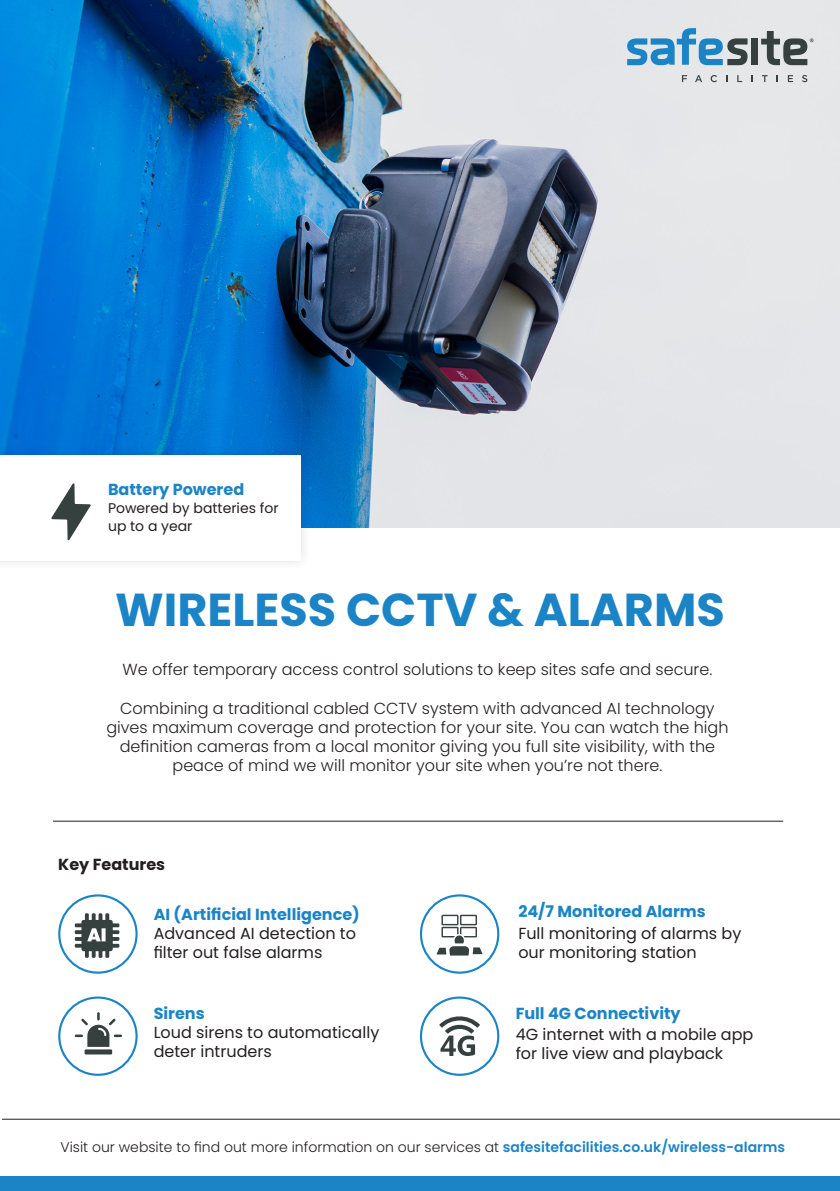
<style>
.page{position:relative;width:840px;height:1191px;background:#fff}
.page>*{position:absolute;margin:0;border:0;box-sizing:border-box;transform-origin:0 0}
.Section_Subheader{font:700 46.2px "Poppins";color:#1b84c6}
.t1{font:300 16px/19.2px "Poppins";color:#231f20;text-align:center}
.Body_Text{font:16px/19.2px "Poppins";color:#231f20}
.Body_Text-2{font:700 16px "Poppins";color:#1b84c6}
.Body_Text-3{font:700 16px "Poppins";color:#231f20}
.t2{font:300 14px "Poppins";color:#231f20}
.Body_Text-4{font:14px/18px "Poppins";color:#231f20}
.s1{font-weight:700;color:#1b84c6}
.s2{font-weight:600;color:#1b84c6}
</style>
<div class="page">
<img style="left:0;top:0;width:839px;height:528px">
<div style="left:0;top:1176px;width:839px;height:15px;background:#1b84c6"></div>
<hr style="left:53px;top:821px;width:729px;height:1px;background:#231f20">
<div style="left:750px;top:38px;width:7px;height:26px;background:#35403f"></div>
<svg style="left:626px;top:28px;width:121px;height:37px;background:#8ab3cd"></svg>
<svg style="left:681px;top:75px;width:5px;height:7px"></svg>
<svg style="left:694px;top:75px;width:7px;height:7px"></svg>
<svg style="left:710px;top:75px;width:6px;height:7px"></svg>
<svg style="left:725px;top:75px;width:2px;height:7px"></svg>
<svg style="left:736px;top:75px;width:5px;height:7px"></svg>
<svg style="left:761px;top:75px;width:6px;height:7px"></svg>
<svg style="left:787px;top:75px;width:5px;height:7px"></svg>
<svg style="left:801px;top:75px;width:5px;height:7px"></svg>
<svg style="left:760px;top:31px;width:53px;height:34px;background:#969b9c"></svg>
<svg style="left:436px;top:914px;width:46px;height:41px"></svg>
<div style="left:419px;top:894px;width:80px;height:79px;border:2px solid #1b84c6;border-radius:50%"></div>
<div style="left:419px;top:996px;width:80px;height:79px;border:2px solid #1b84c6;border-radius:50%"></div>
<svg style="left:439px;top:1016px;width:41px;height:40px"></svg>
<svg style="left:75px;top:1012px;width:47px;height:42px"></svg>
<div style="left:58px;top:996px;width:79px;height:79px;border:2px solid #1b84c6;border-radius:50%"></div>
<svg style="left:75px;top:913px;width:44px;height:45px"></svg>
<div style="left:58px;top:894px;width:79px;height:79px;border:2px solid #1b84c6;border-radius:50%"></div>
<div style="left:0;top:444px;width:311px;height:127px;background:#231f20;opacity:.15"></div>
<div style="left:0;top:455px;width:300px;height:105px;background:#fff"></div>
<svg style="left:51px;top:483px;width:40px;height:57px"></svg>
<hr style="left:2px;top:1118px;width:837px;height:1px;background:#231f20">
<p class="Body_Text-2" style="left:108px;top:480px;width:138px">Battery Powered</p>
<p class="Body_Text-4" style="left:108px;top:499px;width:172px">Powered by batteries for up to a year</p>
<p class="Section_Subheader" style="left:115px;top:582px;width:611px">WIRELESS CCTV &amp; ALARMS</p>
<p class="t1" style="left:122px;top:660px;width:591px">We offer temporary access control solutions to keep sites safe and secure.</p>
<p class="t1" style="left:106px;top:698px;width:623px">Combining a traditional cabled CCTV system with advanced AI technology gives maximum coverage and protection for your site. You can watch the high definition cameras from a local monitor giving you full site visibility, with the peace of mind we will monitor your site when you’re not there.</p>
<p class="Body_Text-3" style="left:58px;top:855px;width:108px">Key Features</p>
<p class="Body_Text" style="left:154px;top:904px;width:207px"><span class="s1">AI (Artificial Intelligence)<br></span>Advanced AI detection to filter out false alarms</p>
<p class="Body_Text-2" style="left:518px;top:902px;width:189px">24/7 Monitored Alarms</p>
<p class="Body_Text" style="left:518px;top:923px;width:224px">Full monitoring of alarms by our monitoring station</p>
<p class="Body_Text-2" style="left:154px;top:1003px;width:52px">Sirens</p>
<p class="Body_Text" style="left:154px;top:1023px;width:227px">Loud sirens to automatically deter intruders</p>
<p class="Body_Text-2" style="left:515px;top:1003px;width:166px">Full 4G Connectivity</p>
<p class="Body_Text" style="left:515px;top:1025px;width:239px">4G internet with a mobile app for live view and playback</p>
<p class="t2" style="left:60px;top:1138px;width:725px">Visit our website to find out more information on our services at <span class="s2">safesitefacilities.co.uk/wireless-alarms</span></p>
</div>
